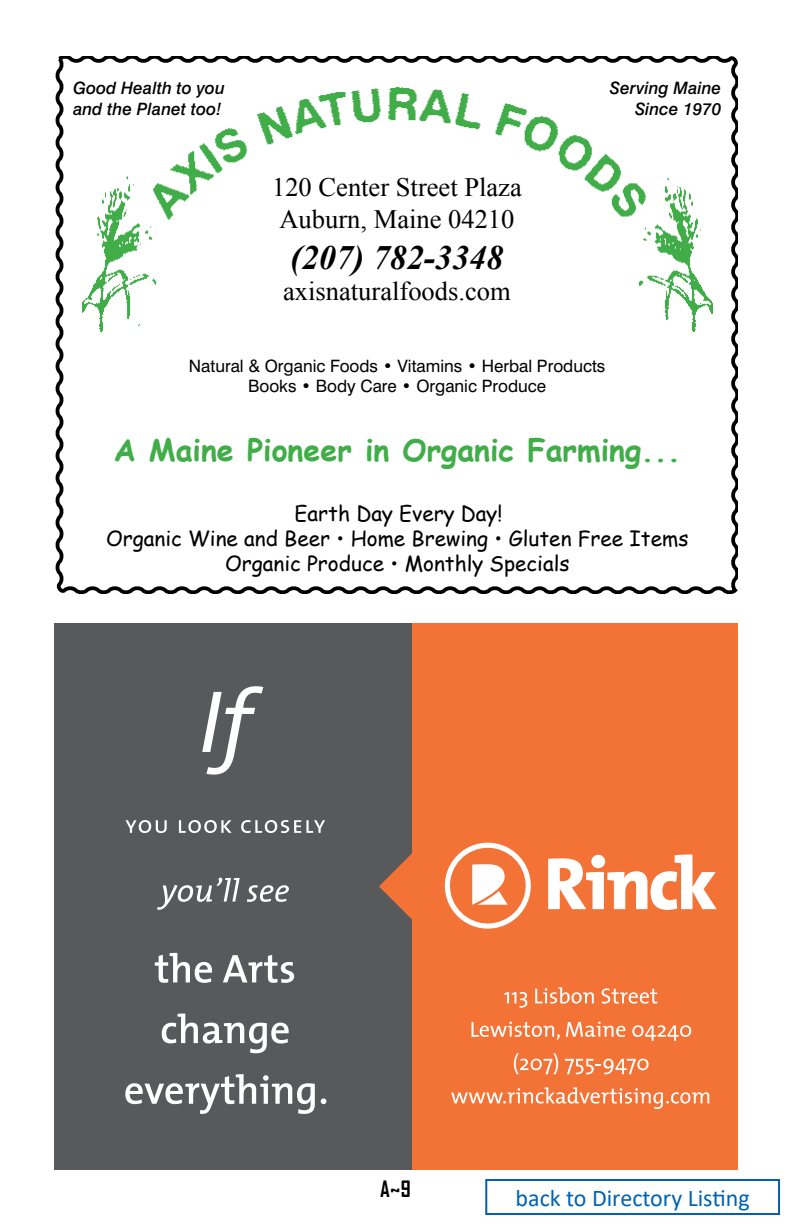
<style>
.page{position:relative;width:792px;height:1224px;background:#fff}
.page>*{position:absolute;margin:0;border:0;box-sizing:border-box;transform-origin:0 0}
.t1{font:italic 700 34.2px "Times New Roman";color:#000}
.t2{font:700 30.4px "Comic Sans MS";color:#41ad49}
.t3{font:26.6px/31.8px "Times New Roman";color:#000}
.t4{font:24px "Calibri";color:#0062af}
.t5{font:700 21.6px "Agency FB";color:#000}
.t6{font:20.8px/25px "Comic Sans MS";color:#000;text-align:center}
.t7{font:17px/20.4px "Swiss 721 BT";color:#000;text-align:center}
.t8{font:italic 500 17px/20.4px "Swiss 721 BT";color:#000}
</style>
<div class="page">
<div style="left:411px;top:623px;width:327px;height:547px;background:#f37235"></div>
<div style="left:54px;top:623px;width:358px;height:547px;background:#58595b"></div>
<svg style="left:379px;top:853px;width:33px;height:67px"></svg>
<svg style="left:548px;top:854px;width:169px;height:56px"></svg>
<svg style="left:445px;top:843px;width:86px;height:86px"></svg>
<svg style="left:504px;top:992px;width:23px;height:16px"></svg>
<svg style="left:535px;top:987px;width:59px;height:17px"></svg>
<svg style="left:602px;top:988px;width:55px;height:16px"></svg>
<svg style="left:472px;top:1022px;width:153px;height:18px"></svg>
<svg style="left:632px;top:1025px;width:59px;height:16px"></svg>
<svg style="left:514px;top:1053px;width:44px;height:21px"></svg>
<svg style="left:565px;top:1059px;width:84px;height:15px"></svg>
<svg style="left:451px;top:1087px;width:258px;height:22px"></svg>
<svg style="left:202px;top:686px;width:61px;height:89px"></svg>
<svg style="left:125px;top:820px;width:42px;height:13px"></svg>
<svg style="left:179px;top:820px;width:53px;height:13px"></svg>
<svg style="left:241px;top:820px;width:84px;height:13px"></svg>
<svg style="left:157px;top:878px;width:83px;height:32px"></svg>
<svg style="left:247px;top:885px;width:42px;height:17px"></svg>
<svg style="left:155px;top:953px;width:57px;height:30px"></svg>
<svg style="left:223px;top:955px;width:71px;height:28px"></svg>
<svg style="left:162px;top:1013px;width:127px;height:40px"></svg>
<svg style="left:125px;top:1074px;width:190px;height:40px"></svg>
<svg style="left:321px;top:1098px;width:5px;height:6px"></svg>
<svg style="left:56px;top:56px;width:682px;height:537px"></svg>
<div style="left:485px;top:1179px;width:295px;height:36px;border:2px solid #0062af"></div>
<p class="t8" style="left:73px;top:78px;width:153px">Good Health to you and the Planet too!</p>
<p class="t8" style="left:610px;top:78px;width:113px;text-align:right">Serving Maine<br>Since 1970</p>
<p class="t3" style="left:272px;top:171px;width:251px">120 Center Street Plaza<br>Auburn, Maine 04210</p>
<h1 class="t1" style="left:290px;top:233px;width:215px">(207) 782-3348</h1>
<p class="t3" style="left:283px;top:275px;width:229px">axisnaturalfoods.com</p>
<p class="t7" style="left:189px;top:355px;width:418px">Natural &amp; Organic Foods • Vitamins • Herbal Products<br>Books • Body Care • Organic Produce</p>
<h2 class="t2" style="left:114px;top:427px;width:568px">A Maine Pioneer in Organic Farming...</h2>
<p class="t6" style="left:106px;top:500px;width:584px">Earth Day Every Day!<br>Organic Wine and Beer • Home Brewing • Gluten Free Items<br>Organic Produce • Monthly Specials</p>
<p class="t5" style="left:380px;top:1176px;width:32px">A~9</p>
<p class="t4" style="left:516px;top:1181px;width:236px">back to Directory Listing</p>
</div>
